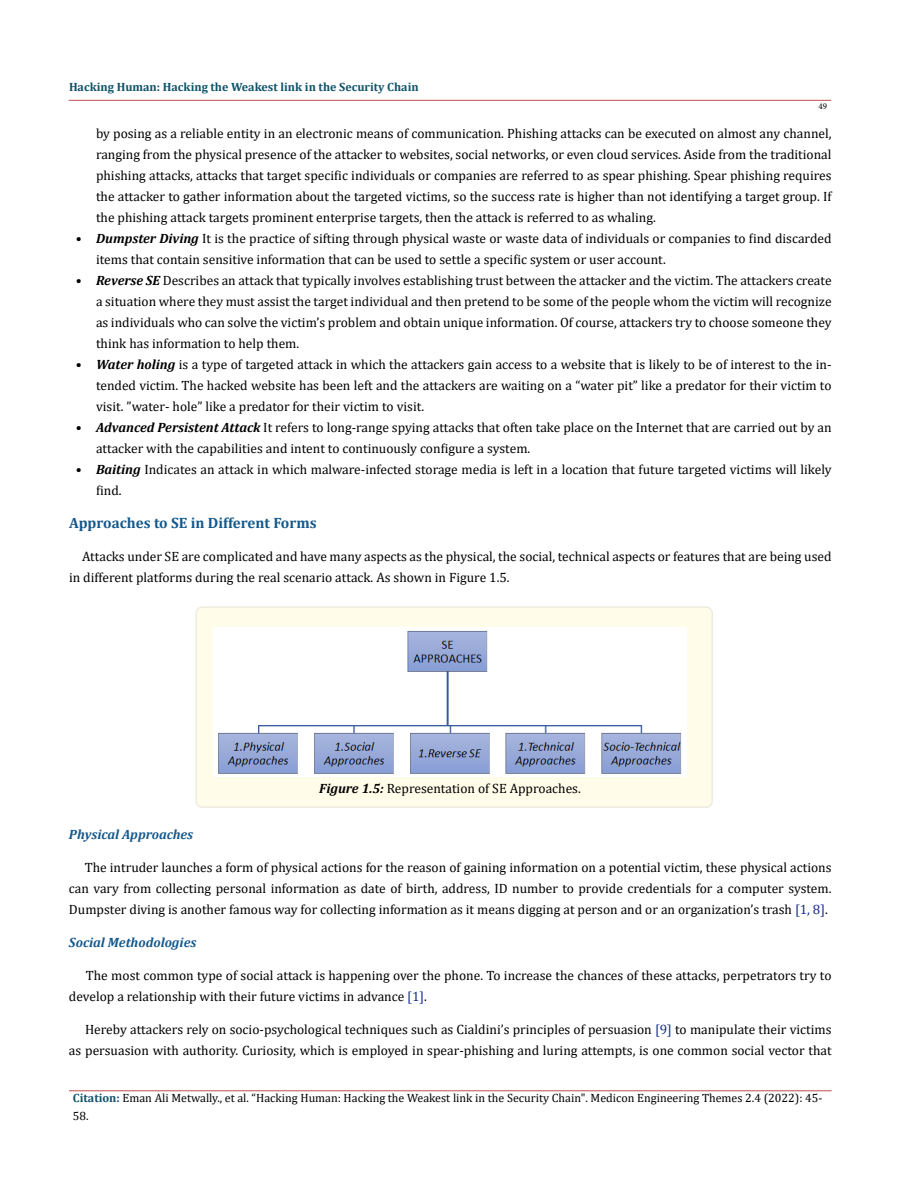
<style>
.page{position:relative;width:900px;height:1188px;background:#fff}
.page>*{position:absolute;margin:0;border:0;box-sizing:border-box;transform-origin:0 0}
.t1{font:700 15px "Cambria";color:#15588c}
.t2{font:13.5px/21px "Cambria";color:#000}
.t3{font:italic 700 13.5px "Cambria";color:#15588c}
.t4{font:12px/18px "Cambria";color:#000}
.t5{font:700 12px "Cambria";color:#0e536a}
.t6{font:9px "Minion Pro";color:#000}
.s1{font-weight:700;font-style:italic}
.s2{color:#152c8c}
.s3{font-weight:700;color:#0e536a}
.s4{font-weight:700;color:#173e88}
</style>
<div class="page">
<hr style="left:69px;top:1091px;width:763px;height:1px;background:#c0504d">
<hr style="left:69px;top:100px;width:762px;height:1px;background:#c0504d">
<div style="left:196px;top:607px;width:516px;height:200px;background:#fffde9;border-radius:6px"></div>
<div style="left:195px;top:606px;width:518px;height:202px;border:2px solid #eeece1;border-radius:6px"></div>
<img style="left:213px;top:627px;width:474px;height:149px">
<p class="t5" style="left:69px;top:78px;width:351px">Hacking Human: Hacking the Weakest link in the Security Chain</p>
<p class="t6" style="left:818px;top:100px;width:10px">49</p>
<p class="t2" style="left:96px;top:123px;width:737px;text-align:justify">by posing as a reliable entity in an electronic means of communication. Phishing attacks can be executed on almost any channel, ranging from the physical presence of the attacker to websites, social networks, or even cloud services. Aside from the traditional phishing attacks, attacks that target specific individuals or companies are referred to as spear phishing. Spear phishing requires the attacker to gather information about the targeted victims, so the success rate is higher than not identifying a target group. If the phishing attack targets prominent enterprise targets, then the attack is referred to as whaling.</p>
<p class="t2" style="left:96px;top:228px;width:737px;text-indent:-20px">• <span class="s1">Dumpster Diving</span> It is the practice of sifting through physical waste or waste data of individuals or companies to find discarded items that contain sensitive information that can be used to settle a specific system or user account.</p>
<p class="t2" style="left:96px;top:270px;width:737px;text-align:justify;text-indent:-20px">• <span class="s1">Reverse SE</span> Describes an attack that typically involves establishing trust between the attacker and the victim. The attackers create a situation where they must assist the target individual and then pretend to be some of the people whom the victim will recognize as individuals who can solve the victim’s problem and obtain unique information. Of course, attackers try to choose someone they think has information to help them.</p>
<p class="t2" style="left:96px;top:354px;width:737px;text-align:justify;text-indent:-20px">• <span class="s1">Water holing</span> is a type of targeted attack in which the attackers gain access to a website that is likely to be of interest to the in&shy;tended victim. The hacked website has been left and the attackers are waiting on a “water pit” like a predator for their victim to visit. ”water- hole” like a predator for their victim to visit.</p>
<p class="t2" style="left:96px;top:417px;width:737px;text-indent:-20px">• <span class="s1">Advanced Persistent Attack</span> It refers to long-range spying attacks that often take place on the Internet that are carried out by an attacker with the capabilities and intent to continuously configure a system.</p>
<p class="t2" style="left:96px;top:459px;width:737px;text-indent:-20px">• <span class="s1">Baiting</span> Indicates an attack in which malware-infected storage media is left in a location that future targeted victims will likely find.</p>
<p class="t1" style="left:69px;top:512px;width:249px">Approaches to SE in Different Forms</p>
<p class="t2" style="left:69px;top:546px;width:764px;text-indent:13px">Attacks under SE are complicated and have many aspects as the physical, the social, technical aspects or features that are being used in different platforms during the real scenario attack. As shown in Figure 1.5.</p>
<p class="t2" style="left:319px;top:778px;width:263px"><span class="s1">Figure 1.5:</span> Representation of SE Approaches.</p>
<p class="t3" style="left:69px;top:825px;width:126px">Physical Approaches</p>
<p class="t2" style="left:69px;top:857px;width:764px;text-align:justify;text-indent:16px">The intruder launches a form of physical actions for the reason of gaining information on a potential victim, these physical actions can vary from collecting personal information as date of birth, address, ID number to provide credentials for a computer system.<br>Dumpster diving is another famous way for collecting information as it means digging at person and or an organization’s trash <span class="s2">[1, 8]</span>.</p>
<p class="t3" style="left:69px;top:933px;width:129px">Social Methodologies</p>
<p class="t2" style="left:69px;top:965px;width:764px;text-indent:17px">The most common type of social attack is happening over the phone. To increase the chances of these attacks, perpetrators try to develop a relationship with their future victims in advance <span class="s2">[1]</span>.</p>
<p class="t2" style="left:69px;top:1019px;width:764px;text-align:right">Hereby attackers rely on socio-psychological techniques such as Cialdini’s principles of persuasion <span class="s2">[9]</span> to manipulate their victims<br>as persuasion with authority. Curiosity, which is employed in spear-phishing and luring attempts, is one common social vector that</p>
<p class="t4" style="left:73px;top:1088px;width:751px"><span class="s3">Citation</span><span class="s4">:</span> Eman Ali Metwally., et al. “Hacking Human: Hacking the Weakest link in the Security Chain". Medicon Engineering Themes 2.4 (2022): 45-<br>58.</p>
</div>
